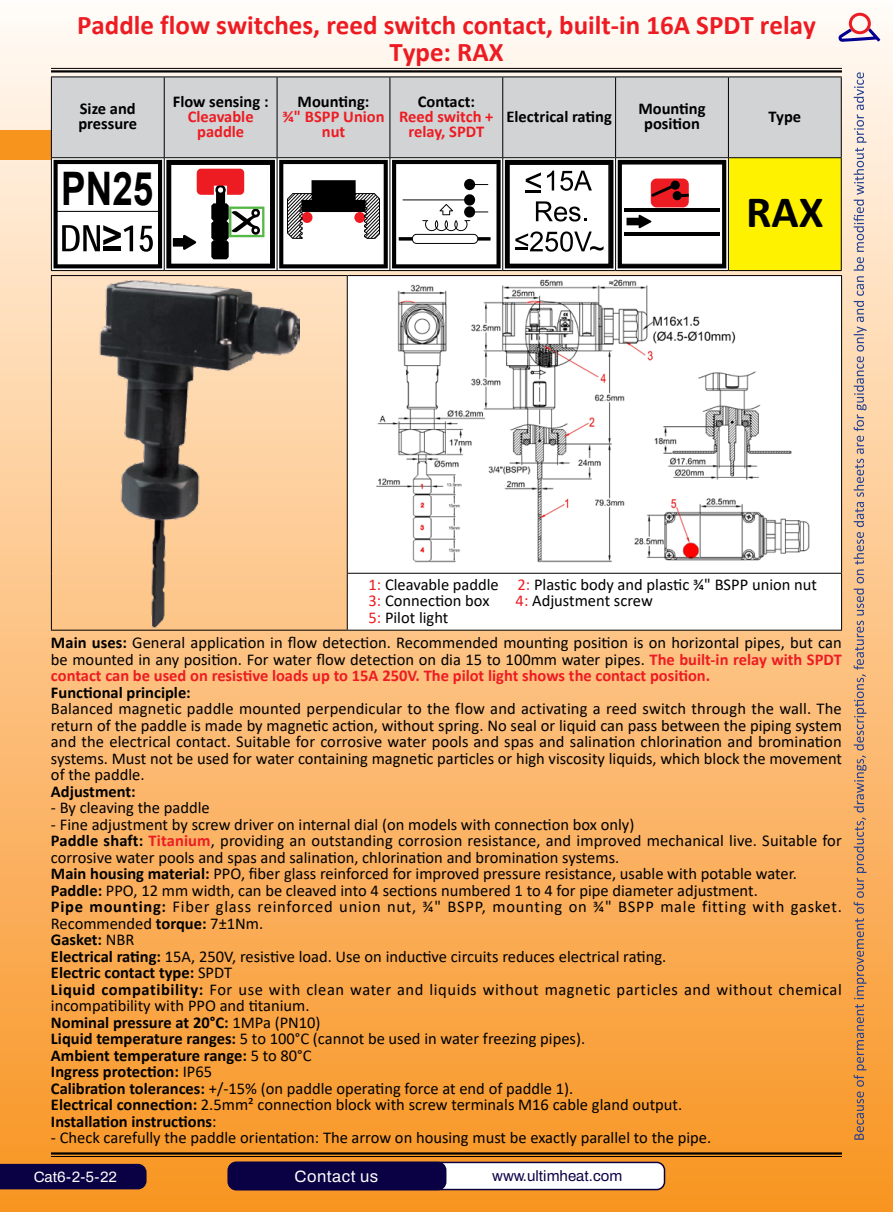
<style>
.page{position:relative;width:893px;height:1212px;background:#fff}
.page>*{position:absolute;margin:0;border:0;box-sizing:border-box;transform-origin:0 0}
.t1{font:700 46.2px "Arial";color:#000;scale:.8 1}
.t2{font:700 45px "Calibri";color:#000}
.t3{font:700 27px/27px "Calibri";color:#ed1c23;text-align:center}
.t4{font:16.5px/16.5px "Calibri";color:#000}
.t5{font:700 16.5px/15px "Calibri";color:#ed1c23;text-align:center}
.t6{font:700 16.5px/15px "Calibri";color:#000}
.t7{font:600 16.5px "Archivo";letter-spacing:.03em;color:#fff}
.t8{font:600 15px "Archivo";color:#0a0044}
.t9{font:600 15px "Archivo";color:#fff}
.s1{color:#ed1c23}
.s2{font-weight:700}
.s3{font-weight:400;color:#000}
.s4{font-weight:700;color:#ed1c23}
</style>
<div class="page">
<div style="left:0;top:0;width:893px;height:1212px;background:linear-gradient(to bottom,#fff8f3,#f89322)"></div>
<div style="left:0;top:131px;width:51px;height:29px;background:#f7941d"></div>
<hr style="left:51px;top:68px;width:791px;height:1px;background:#000">
<hr style="left:51px;top:70px;width:791px;height:3px;background:#000">
<hr style="left:51px;top:1152px;width:791px;height:2px;background:#000">
<hr style="left:51px;top:1156px;width:791px;height:1px;background:#000">
<div style="left:0;top:1164px;width:147px;height:25px;background:#0a0044"></div>
<svg style="left:837px;top:13px;width:43px;height:29px"></svg>
<div style="left:228px;top:1162px;width:436px;height:27px;background:#fff;border-radius:8px"></div>
<div style="left:228px;top:1162px;width:437px;height:28px;border:2px solid #0a0044;border-radius:8px"></div>
<div style="left:228px;top:1162px;width:218px;height:28px;background:#0a0044;border-radius:9px"></div>
<svg style="left:854px;top:72px;width:12px;height:1068px"></svg>
<div style="left:52px;top:78px;width:789px;height:79px;background:#d1d3d4"></div>
<svg style="left:52px;top:158px;width:676px;height:112px"></svg>
<div style="left:728px;top:158px;width:113px;height:113px;background:#fff200"></div>
<hr style="left:51px;top:77px;width:113px;height:1px;background:#000">
<hr style="left:51px;top:77px;width:1px;height:80px;background:#000">
<hr style="left:164px;top:77px;width:113px;height:1px;background:#000">
<hr style="left:164px;top:77px;width:1px;height:80px;background:#000">
<hr style="left:277px;top:77px;width:113px;height:1px;background:#000">
<hr style="left:277px;top:77px;width:1px;height:80px;background:#000">
<hr style="left:390px;top:77px;width:113px;height:1px;background:#000">
<hr style="left:390px;top:77px;width:1px;height:80px;background:#000">
<hr style="left:503px;top:77px;width:113px;height:1px;background:#000">
<hr style="left:502px;top:77px;width:1px;height:80px;background:#000">
<hr style="left:616px;top:77px;width:112px;height:1px;background:#000">
<hr style="left:615px;top:77px;width:1px;height:80px;background:#000">
<hr style="left:51px;top:157px;width:113px;height:1px;background:#000">
<hr style="left:51px;top:158px;width:1px;height:112px;background:#000">
<hr style="left:164px;top:157px;width:113px;height:1px;background:#000">
<hr style="left:164px;top:158px;width:1px;height:112px;background:#000">
<hr style="left:277px;top:157px;width:113px;height:1px;background:#000">
<hr style="left:277px;top:158px;width:1px;height:112px;background:#000">
<hr style="left:390px;top:157px;width:113px;height:1px;background:#000">
<hr style="left:390px;top:158px;width:1px;height:112px;background:#000">
<hr style="left:503px;top:157px;width:113px;height:1px;background:#000">
<hr style="left:502px;top:158px;width:1px;height:112px;background:#000">
<hr style="left:616px;top:157px;width:112px;height:1px;background:#000">
<hr style="left:615px;top:158px;width:1px;height:112px;background:#000">
<hr style="left:728px;top:158px;width:1px;height:112px;background:#000">
<hr style="left:841px;top:158px;width:1px;height:112px;background:#000">
<hr style="left:51px;top:270px;width:113px;height:1px;background:#000">
<hr style="left:164px;top:270px;width:113px;height:1px;background:#000">
<hr style="left:277px;top:270px;width:113px;height:1px;background:#000">
<hr style="left:390px;top:270px;width:113px;height:1px;background:#000">
<hr style="left:503px;top:270px;width:113px;height:1px;background:#000">
<hr style="left:616px;top:270px;width:112px;height:1px;background:#000">
<hr style="left:728px;top:270px;width:114px;height:1px;background:#000">
<hr style="left:728px;top:77px;width:114px;height:1px;background:#000">
<hr style="left:728px;top:77px;width:1px;height:80px;background:#000">
<hr style="left:841px;top:77px;width:1px;height:80px;background:#000">
<hr style="left:728px;top:157px;width:114px;height:1px;background:#000">
<svg style="left:54px;top:160px;width:672px;height:108px"></svg>
<svg style="left:348px;top:276px;width:493px;height:354px"></svg>
<hr style="left:347px;top:275px;width:495px;height:1px;background:#000">
<hr style="left:841px;top:276px;width:1px;height:297px;background:#000">
<hr style="left:347px;top:573px;width:495px;height:1px;background:#000">
<hr style="left:841px;top:574px;width:1px;height:56px;background:#000">
<hr style="left:347px;top:630px;width:495px;height:1px;background:#000">
<hr style="left:51px;top:275px;width:296px;height:1px;background:#000">
<hr style="left:51px;top:276px;width:1px;height:297px;background:#000">
<hr style="left:347px;top:276px;width:1px;height:297px;background:#000">
<hr style="left:51px;top:573px;width:1px;height:57px;background:#000">
<hr style="left:347px;top:574px;width:1px;height:56px;background:#000">
<hr style="left:51px;top:630px;width:296px;height:1px;background:#000">
<img style="left:100px;top:278px;width:199px;height:350px">
<img style="left:374px;top:278px;width:441px;height:293px">
<h3 class="t3" style="left:77px;top:11px;width:740px">Paddle flow switches, reed switch contact, built-in 16A SPDT relay<br>Type: RAX</h3>
<p class="t6" style="left:78px;top:101px;width:60px">Size and pressure</p>
<p class="t6" style="left:173px;top:94px;width:97px">Flow sensing :</p>
<p class="t5" style="left:188px;top:109px;width:67px">Cleavable paddle</p>
<p class="t6" style="left:298px;top:94px;width:73px">Mounting:</p>
<p class="t5" style="left:282px;top:109px;width:104px">¾" BSPP Union nut</p>
<p class="t6" style="left:418px;top:94px;width:59px">Contact:</p>
<p class="t5" style="left:399px;top:109px;width:96px">Reed switch + relay, SPDT</p>
<p class="t6" style="left:506px;top:109px;width:107px">Electrical rating</p>
<p class="t6" style="left:638px;top:101px;width:69px;text-align:center">Mounting position</p>
<p class="t6" style="left:769px;top:109px;width:34px">Type</p>
<h1 class="t1" style="left:61px;top:156px;width:117px">PN25</h1>
<h2 class="t2" style="left:746px;top:180px;width:79px">RAX</h2>
<p class="t4" style="left:368px;top:576px;width:450px"><span class="s1">1:</span> Cleavable paddle <span class="s1">2:</span> Plastic body and plastic ¾" BSPP union nut<br><span class="s1">3:</span> Connection box</p>
<p class="t4" style="left:516px;top:592px;width:139px"><span class="s1">4:</span> Adjustment screw</p>
<p class="t4" style="left:51px;top:604px;width:792px;line-height:25.3px;text-indent:317px"><span class="s1">5:</span> Pilot light<br><span class="s2">Main uses:</span> General application in flow detection. Recommended mounting position is on horizontal pipes, but can</p>
<p class="t5" style="left:51px;top:651px;width:792px;line-height:16.5px;text-align:left"><span class="s3">be mounted in any position. For water flow detection on dia 15 to 100mm water pipes.</span> The built-in relay with SPDT contact can be used on resistive loads up to 15A 250V. The pilot light shows the contact position.</p>
<p class="t6" style="left:51px;top:684px;width:141px">Functional principle:</p>
<p class="t4" style="left:51px;top:700px;width:793px;text-align:justify">Balanced magnetic paddle mounted perpendicular to the flow and activating a reed switch through the wall. The return of the paddle is made by magnetic action, without spring. No seal or liquid can pass between the piping system and the electrical contact. Suitable for corrosive water pools and spas and salination chlorination and bromination systems. Must not be used for water containing magnetic particles or high viscosity liquids, which block the movement of the paddle.</p>
<p class="t6" style="left:51px;top:783px;width:86px">Adjustment:</p>
<p class="t4" style="left:51px;top:799px;width:160px">- By cleaving the paddle</p>
<p class="t4" style="left:51px;top:816px;width:792px">- Fine adjustment by screw driver on internal dial (on models with connection box only)<br><span class="s2">Paddle shaft:</span> <span class="s4">Titanium</span>, providing an outstanding corrosion resistance, and improved mechanical live. Suitable for corrosive water pools and spas and salination, chlorination and bromination systems.<br><span class="s2">Main housing material:</span> PPO, fiber glass reinforced for improved pressure resistance, usable with potable water.<br><span class="s2">Paddle:</span> PPO, 12 mm width, can be cleaved into 4 sections numbered 1 to 4 for pipe diameter adjustment.<br><span class="s2">Pipe mounting:</span> Fiber glass reinforced union nut, ¾" BSPP, mounting on ¾" BSPP male fitting with gasket.<br>Recommended <span class="s2">torque:</span> 7±1Nm.<br><span class="s2">Gasket:</span> NBR<br><span class="s2">Electrical rating:</span> 15A, 250V, resistive load. Use on inductive circuits reduces electrical rating.<br><span class="s2">Electric contact type:</span> SPDT<br><span class="s2">Liquid compatibility:</span> For use with clean water and liquids without magnetic particles and without chemical incompatibility with PPO and titanium.<br><span class="s2">Nominal pressure at 20°C:</span> 1MPa (PN10)<br><span class="s2">Liquid temperature ranges:</span> 5 to 100°C (cannot be used in water freezing pipes).<br><span class="s2">Ambient temperature range:</span> 5 to 80°C<br><span class="s2">Ingress protection:</span> IP65<br><span class="s2">Calibration tolerances:</span> +/-15% (on paddle operating force at end of paddle 1).<br><span class="s2">Electrical connection:</span> 2.5mm² connection block with screw terminals M16 cable gland output.<br><span class="s2">Installation instructions</span>:</p>
<p class="t4" style="left:51px;top:1129px;width:662px">- Check carefully the paddle orientation: The arrow on housing must be exactly parallel to the pipe.</p>
<p class="t9" style="left:34px;top:1165px;width:85px">Cat6-2-5-22</p>
<p class="t7" style="left:295px;top:1164px;width:85px">Contact us</p>
<p class="t8" style="left:492px;top:1165px;width:132px">www.ultimheat.com</p>
</div>
